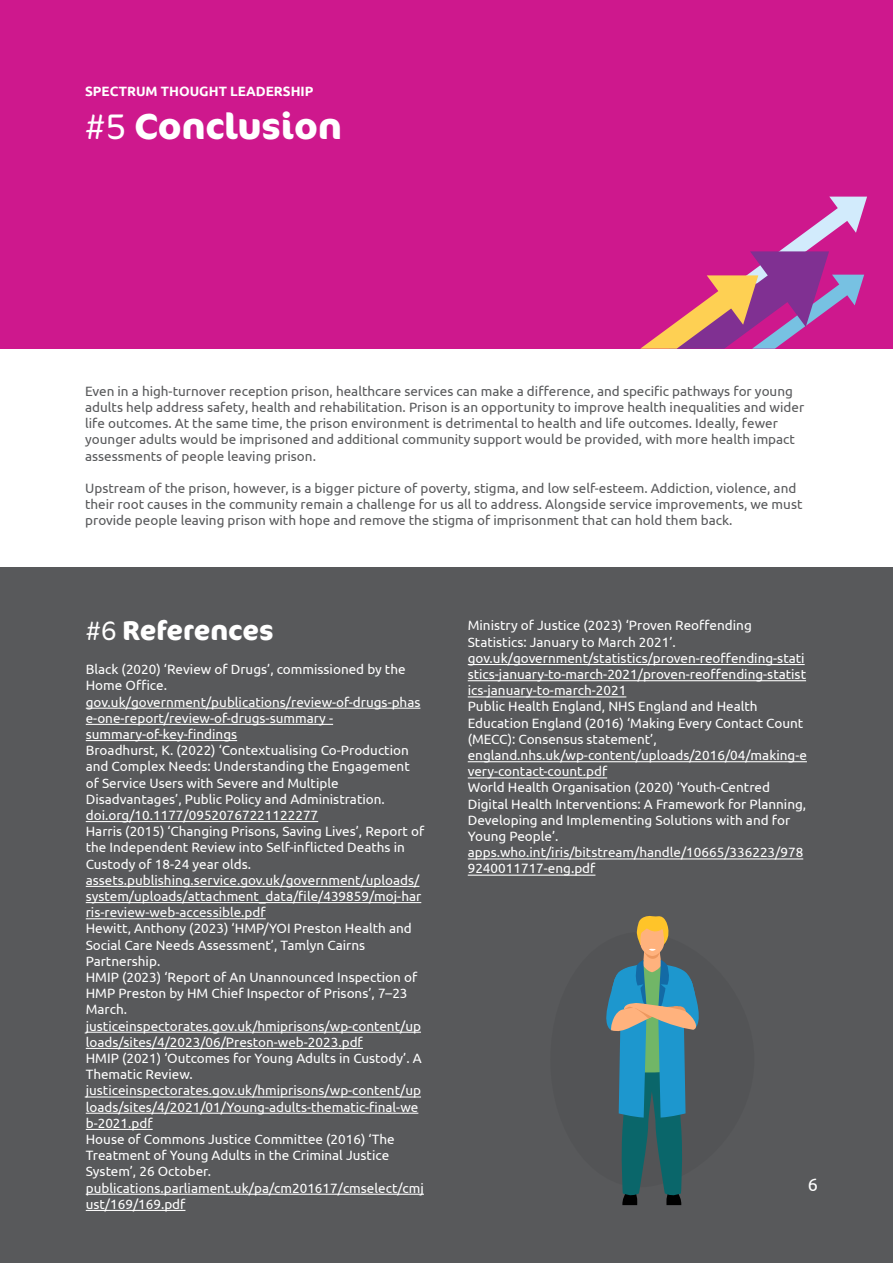
<style>
.page{position:relative;width:893px;height:1263px;background:#fff}
.page>*{position:absolute;margin:0;border:0;box-sizing:border-box;transform-origin:0 0}
.t1{font:700 36px "Cocon Pro";color:#fff}
.t2{font:700 27px "Cocon Pro";color:#fff}
.t3{font:18px "Ubuntu";color:#fff}
.t4{font:13.5px/16.2px "Ubuntu";color:#fff}
.t5{font:13.5px/16.2px "Ubuntu";color:#58595b}
.t6{font:700 13.5px "Ubuntu";color:#fff}
.s1{font-weight:300}
</style>
<div class="page">
<div style="left:0;top:568px;width:893px;height:695px;background:#58595b"></div>
<hr style="left:86px;top:708px;width:334px;height:1px;background:#fff">
<hr style="left:86px;top:724px;width:247px;height:1px;background:#fff">
<hr style="left:86px;top:740px;width:151px;height:1px;background:#fff">
<hr style="left:86px;top:821px;width:232px;height:1px;background:#fff">
<hr style="left:86px;top:886px;width:333px;height:1px;background:#fff">
<hr style="left:86px;top:902px;width:335px;height:1px;background:#fff">
<hr style="left:86px;top:918px;width:180px;height:1px;background:#fff">
<hr style="left:86px;top:1032px;width:335px;height:1px;background:#fff">
<hr style="left:86px;top:1048px;width:277px;height:1px;background:#fff">
<hr style="left:86px;top:1096px;width:335px;height:1px;background:#fff">
<hr style="left:86px;top:1113px;width:332px;height:1px;background:#fff">
<hr style="left:86px;top:1129px;width:67px;height:1px;background:#fff">
<hr style="left:86px;top:1194px;width:338px;height:1px;background:#fff">
<hr style="left:86px;top:1210px;width:99px;height:1px;background:#fff">
<hr style="left:468px;top:664px;width:337px;height:1px;background:#fff">
<hr style="left:468px;top:680px;width:338px;height:1px;background:#fff">
<hr style="left:468px;top:696px;width:158px;height:1px;background:#fff">
<hr style="left:468px;top:761px;width:339px;height:1px;background:#fff">
<hr style="left:468px;top:777px;width:139px;height:1px;background:#fff">
<hr style="left:468px;top:858px;width:335px;height:1px;background:#fff">
<hr style="left:468px;top:875px;width:127px;height:1px;background:#fff">
<div style="left:0;top:0;width:893px;height:349px;background:#ce188d"></div>
<svg style="left:640px;top:197px;width:227px;height:152px"></svg>
<svg style="left:606px;top:916px;width:93px;height:289px"></svg>
<p class="t6" style="left:85px;top:83px;width:230px">SPECTRUM THOUGHT LEADERSHIP</p>
<h1 class="t1" style="left:85px;top:102px;width:258px"><span class="s1">#5</span> Conclusion</h1>
<p class="t5" style="left:85px;top:382px;width:720px">Even in a high-turnover reception prison, healthcare services can make a difference, and specific pathways for young adults help address safety, health and rehabilitation. Prison is an opportunity to improve health inequalities and wider life outcomes. At the same time, the prison environment is detrimental to health and life outcomes. Ideally, fewer younger adults would be imprisoned and additional community support would be provided, with more health impact assessments of people leaving prison.</p>
<p class="t5" style="left:85px;top:480px;width:719px">Upstream of the prison, however, is a bigger picture of poverty, stigma, and low self-esteem. Addiction, violence, and their root causes in the community remain a challenge for us all to address. Alongside service improvements, we must provide people leaving prison with hope and remove the stigma of imprisonment that can hold them back.</p>
<h2 class="t2" style="left:86px;top:612px;width:189px"><span class="s1">#6</span> References</h2>
<p class="t4" style="left:86px;top:661px;width:340px">Black (2020) ‘Review of Drugs’, commissioned by the Home Office. gov.uk/government/publications/review-of-drugs-phas e-one-report/review-of-drugs-summary - summary-of-key-findings<br>Broadhurst, K. (2022) ‘Contextualising Co-Production and Complex Needs: Understanding the Engagement of Service Users with Severe and Multiple Disadvantages’, Public Policy and Administration. doi.org/10.1177/09520767221122277<br>Harris (2015) ‘Changing Prisons, Saving Lives’, Report of the Independent Review into Self-inflicted Deaths in Custody of 18-24 year olds. assets.publishing.service.gov.uk/government/uploads/ system/uploads/attachment_data/file/439859/moj-har ris-review-web-accessible.pdf<br>Hewitt, Anthony (2023) ‘HMP/YOI Preston Health and Social Care Needs Assessment’, Tamlyn Cairns Partnership.<br>HMIP (2023) ‘Report of An Unannounced Inspection of HMP Preston by HM Chief Inspector of Prisons’, 7–23<br>March. justiceinspectorates.gov.uk/hmiprisons/wp-content/up loads/sites/4/2023/06/Preston-web-2023.pdf<br>HMIP (2021) ‘Outcomes for Young Adults in Custody’. A Thematic Review. justiceinspectorates.gov.uk/hmiprisons/wp-content/up loads/sites/4/2021/01/Young-adults-thematic-final-we b-2021.pdf<br>House of Commons Justice Committee (2016) ‘The Treatment of Young Adults in the Criminal Justice System’, 26 October. publications.parliament.uk/pa/cm201617/cmselect/cmj ust/169/169.pdf</p>
<p class="t4" style="left:468px;top:617px;width:341px">Ministry of Justice (2023) ‘Proven Reoffending Statistics: January to March 2021’. gov.uk/government/statistics/proven-reoffending-stati stics-january-to-march-2021/proven-reoffending-statist ics-january-to-march-2021<br>Public Health England, NHS England and Health Education England (2016) ‘Making Every Contact Count (MECC): Consensus statement’, england.nhs.uk/wp-content/uploads/2016/04/making-e very-contact-count.pdf<br>World Health Organisation (2020) ‘Youth-Centred Digital Health Interventions: A Framework for Planning, Developing and Implementing Solutions with and for Young People’. apps.who.int/iris/bitstream/handle/10665/336223/978<br>9240011717-eng.pdf</p>
<h3 class="t3" style="left:808px;top:1174px;width:12px">6</h3>
</div>
